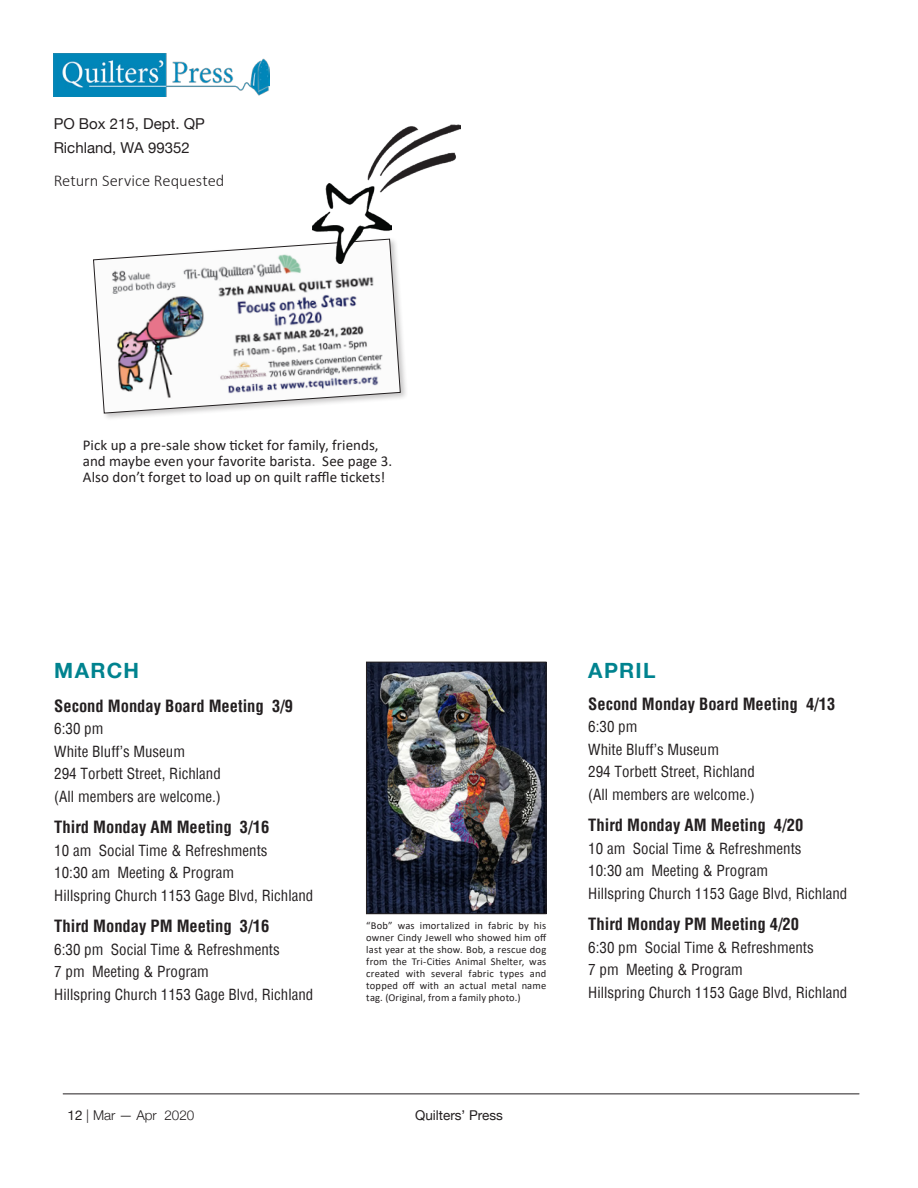
<style>
.page{position:relative;width:918px;height:1188px;background:#fff}
.page>*{position:absolute;margin:0;border:0;box-sizing:border-box;transform-origin:0 0}
.Main_Head_3{font:700 21px "Helvetica Neue";letter-spacing:.06em;color:#00838f}
.Main_Body{font:700 condensed 16.5px "Helvetica";color:#231f20}
.Main_Head_2{font:300 16.5px "Calibri";color:#231f20}
.Main_Body-2{font:condensed 15px/22.5px "Helvetica";color:#231f20}
.Main_Head_2-2{font:15px/15.8px "Calibri";letter-spacing:.005em;color:#231f20}
.Side_Body{font:15px "Helvetica Neue";color:#231f20}
.t1{font:300 13.5px "Helvetica Neue";color:#231f20}
.t2{font:13.5px "Helvetica Neue";color:#231f20}
.Main_Head_2-3{font:10.5px/12px "Calibri";letter-spacing:.015em;color:#231f20;text-align:justify}
.s1{font-weight:400}
</style>
<div class="page">
<hr style="left:63px;top:1094px;width:796px;height:1px;background:#231f20">
<img style="left:54px;top:54px;width:216px;height:43px">
<img style="left:368px;top:664px;width:176px;height:248px">
<div style="left:366px;top:662px;width:180px;height:252px;border:1px solid #231f20"></div>
<div style="left:91px;top:237px;width:318px;height:185px;background:#231f20;opacity:.25"></div>
<svg style="left:93px;top:238px;width:308px;height:176px"></svg>
<img style="left:367px;top:124px;width:93px;height:61px">
<img style="left:312px;top:184px;width:79px;height:80px">
<p class="Side_Body" style="left:54px;top:113px;width:153px">PO Box 215, Dept. QP</p>
<p class="Side_Body" style="left:54px;top:137px;width:133px">Richland, WA 99352￼</p>
<p class="Main_Head_2" style="left:54px;top:171px;width:172px">Return Service Requested</p>
<p class="Main_Head_2-2" style="left:83px;top:437px;width:311px">Pick up a pre-sale show ticket for family, friends, and maybe even your favorite barista. See page 3.<br>Also don’t forget to load up on quilt raffle tickets!</p>
<p class="Main_Head_3" style="left:54px;top:655px;width:86px">MARCH</p>
<p class="Main_Body" style="left:54px;top:695px;width:240px">Second Monday Board Meeting 3/9</p>
<p class="Main_Body-2" style="left:54px;top:717px;width:168px">6:30 pm<br>White Bluff’s Museum<br>294 Torbett Street, Richland (All members are welcome.)</p>
<p class="Main_Body" style="left:54px;top:816px;width:216px">Third Monday AM Meeting 3/16</p>
<p class="Main_Body-2" style="left:54px;top:839px;width:261px">10 am Social Time &amp; Refreshments<br>10:30 am Meeting &amp; Program<br>Hillspring Church 1153 Gage Blvd, Richland</p>
<p class="Main_Body" style="left:54px;top:915px;width:216px">Third Monday PM Meeting 3/16</p>
<p class="Main_Body-2" style="left:54px;top:938px;width:227px">6:30 pm Social Time &amp; Refreshments<br>7 pm Meeting &amp; Program</p>
<p class="Main_Body-2" style="left:54px;top:983px;width:261px">Hillspring Church 1153 Gage Blvd, Richland</p>
<p class="Main_Head_2-3" style="left:366px;top:919px;width:182px">“Bob” was imortalized in fabric by his owner Cindy Jewell who showed him off last year at the show. Bob, a rescue dog from the Tri-Cities Animal Shelter, was created with several fabric types and topped off with an actual metal name tag. (Original, from a family photo.)</p>
<p class="Main_Head_3" style="left:588px;top:655px;width:69px">APRIL</p>
<p class="Main_Body" style="left:588px;top:693px;width:249px">Second Monday Board Meeting 4/13</p>
<p class="Main_Body-2" style="left:588px;top:716px;width:168px">6:30 pm<br>White Bluff’s Museum<br>294 Torbett Street, Richland (All members are welcome.)</p>
<p class="Main_Body" style="left:588px;top:815px;width:216px">Third Monday AM Meeting 4/20</p>
<p class="Main_Body-2" style="left:588px;top:837px;width:261px">10 am Social Time &amp; Refreshments<br>10:30 am Meeting &amp; Program<br>Hillspring Church 1153 Gage Blvd, Richland</p>
<p class="Main_Body" style="left:588px;top:914px;width:212px">Third Monday PM Meeting 4/20</p>
<p class="Main_Body-2" style="left:588px;top:936px;width:227px">6:30 pm Social Time &amp; Refreshments<br>7 pm Meeting &amp; Program</p>
<p class="Main_Body-2" style="left:588px;top:981px;width:261px">Hillspring Church 1153 Gage Blvd, Richland</p>
<p class="t1" style="left:68px;top:1104px;width:128px"><span class="s1">12</span> | Mar — Apr 2020</p>
<p class="t2" style="left:415px;top:1105px;width:89px">Quilters’ Press</p>
</div>
